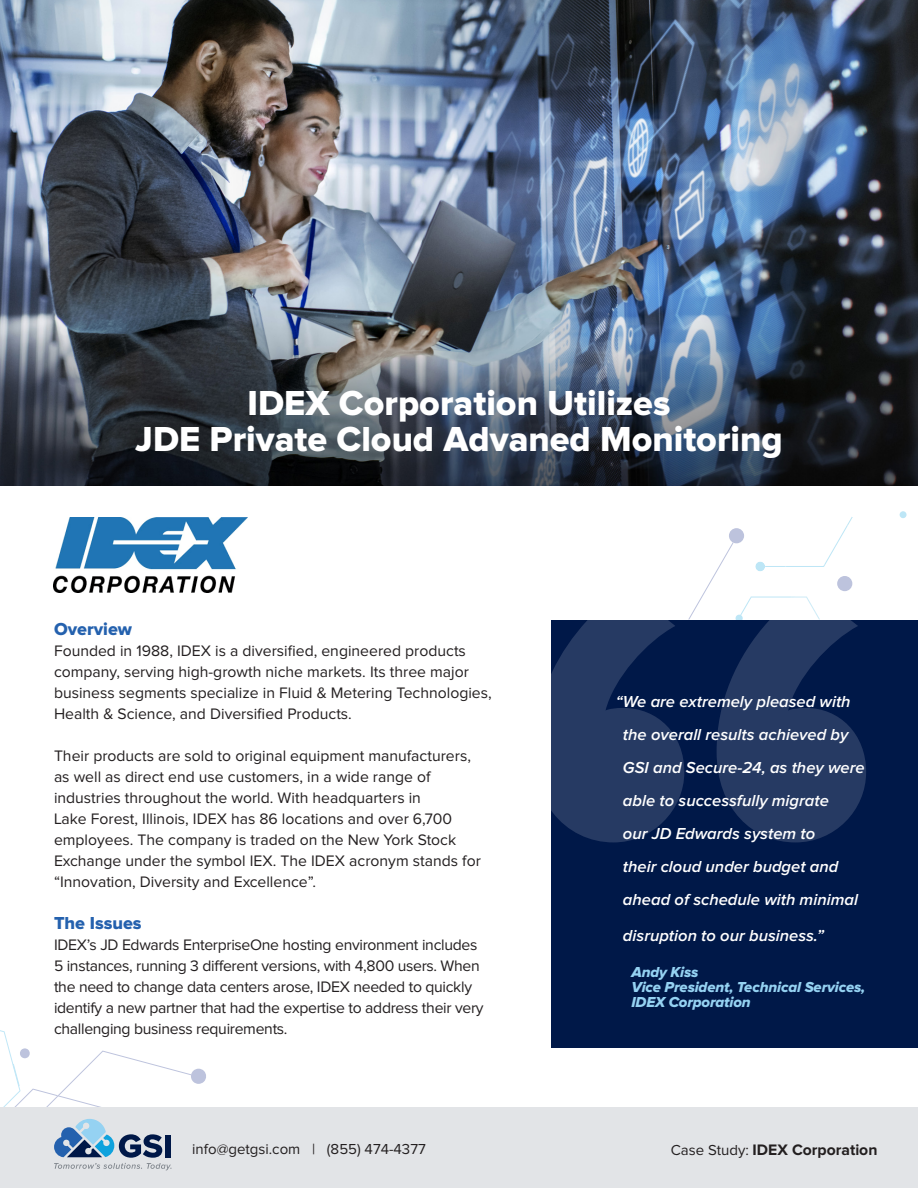
<style>
.page{position:relative;width:918px;height:1188px;background:#fff}
.page>*{position:absolute;margin:0;border:0;box-sizing:border-box;transform-origin:0 0}
.t1{font:36px/36px "Proxima Nova Extrabld";color:#fff;text-align:center}
.t2{font:18px "Proxima Nova Extrabld";color:#2461ae}
.t3{font:italic 600 16.5px/33px "Proxima Nova";color:#fff}
.t4{font:15.75px/21px "Proxima Nova";color:#231f20}
.t5{font:15.75px/21px "Proxima Nova";letter-spacing:-.02em;color:#231f20}
.t6{font:700 15.75px "Proxima Nova";color:#231f20}
.t7{font:15px/15px "Proxima Nova Extrabld It";letter-spacing:-.01em;color:#95d2f2}
.t8{font:15px "Proxima Nova";color:#231f20}
.s1{font-weight:400;font-size:15px}
</style>
<div class="page">
<svg style="left:899px;top:511px;width:8px;height:7px"></svg>
<svg style="left:707px;top:517px;width:146px;height:70px"></svg>
<div style="left:0;top:1107px;width:918px;height:81px;background:#e2e4e7"></div>
<svg style="left:0;top:1030px;width:206px;height:141px"></svg>
<img style="left:0;top:0;width:918px;height:486px">
<img style="left:53px;top:517px;width:195px;height:76px">
<div style="left:552px;top:621px;width:366px;height:427px;background:#001848"></div>
<svg style="left:551px;top:587px;width:315px;height:255px;fill:#263a63"></svg>
<p class="t1" style="left:135px;top:387px;width:649px">IDEX Corporation Utilizes<br>JDE Private Cloud Advaned Monitoring</p>
<p class="t2" style="left:54px;top:621px;width:80px">Overview</p>
<p class="t4" style="left:54px;top:641px;width:439px">Founded in 1988, IDEX is a diversified, engineered products company, serving high-growth niche markets. Its three major business segments specialize in Fluid &amp; Metering Technologies, Health &amp; Science, and Diversified Products.</p>
<p class="t4" style="left:54px;top:746px;width:428px">Their products are sold to original equipment manufacturers, as well as direct end use customers, in a wide range of industries throughout the world. With headquarters in<br>Lake Forest, Illinois, IDEX has 86 locations and over 6,700 employees. The company is traded on the New York Stock Exchange under the symbol IEX. The IDEX acronym stands for “Innovation, Diversity and Excellence”.</p>
<p class="t2" style="left:54px;top:915px;width:89px">The Issues</p>
<p class="t5" style="left:54px;top:935px;width:431px">IDEX’s JD Edwards EnterpriseOne hosting environment includes 5 instances, running 3 different versions, with 4,800 users. When the need to change data centers arose, IDEX needed to quickly identify a new partner that had the expertise to address their very challenging business requirements.</p>
<p class="t3" style="left:623px;top:685px;width:243px;text-indent:-7px">“We are extremely pleased with the overall results achieved by<br>GSI and Secure-24, as they were able to successfully migrate<br>our JD Edwards system to<br>their cloud under budget and ahead of schedule with minimal</p>
<p class="t3" style="left:623px;top:919px;width:202px">disruption to our business.”</p>
<p class="t7" style="left:631px;top:965px;width:235px">Andy Kiss<br>Vice President, Technical Services,<br>IDEX Corporation</p>
<p class="t8" style="left:192px;top:1142px;width:235px">info@getgsi.com | (855) 474-4377</p>
<p class="t6" style="left:671px;top:1140px;width:208px"><span class="s1">Case Study:</span> IDEX Corporation</p>
</div>
